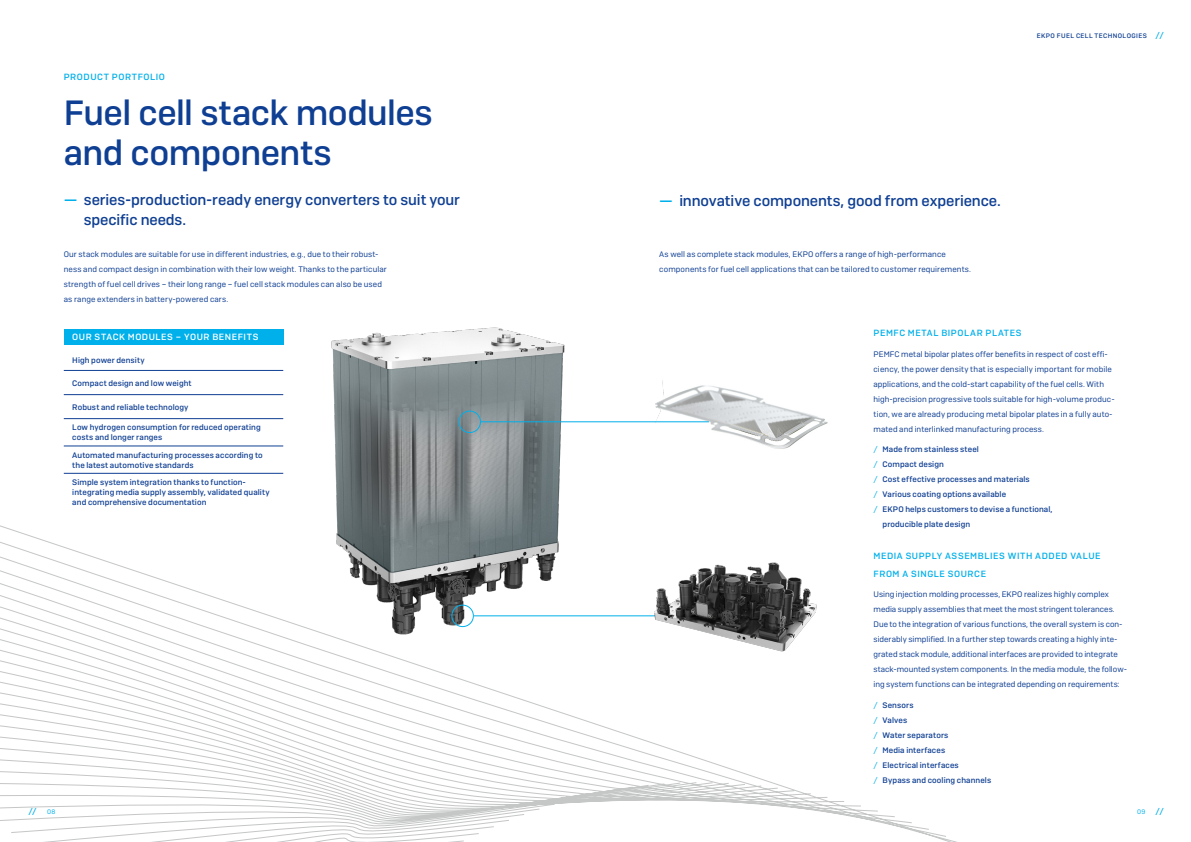
<style>
.page{position:relative;width:1191px;height:842px;background:#fff}
.page>*{position:absolute;margin:0;border:0;box-sizing:border-box;transform-origin:0 0}
.t1{font:500 35px/40px "Camber";letter-spacing:-.015em;color:#0f3f93}
.t2{font:500 15px/20px "Camber";letter-spacing:-.01em;color:#0f3f93}
.t3{font:500 9px/18px "Camber";letter-spacing:.065em;color:#00b0eb}
.t4{font:500 9px "Camber";letter-spacing:.06em;color:#fff}
.t5{font:8px/15px "Camber";letter-spacing:.01em;color:#0f3f93}
.t6{font:500 8px/15px "Camber";letter-spacing:.01em;color:#0f3f93}
.t7{font:500 8px "Camber";color:#00b0eb}
.t8{font:500 6.5px "Camber";letter-spacing:.065em;color:#0f3f93}
.t9{font:6.5px "Camber";color:#00b0eb}
.s1{color:#00b0eb}
.s2{font-size:8px;color:#00b0eb}
.s3{font-weight:400;color:#00b0eb}
</style>
<div class="page">
<svg style="left:0;top:369px;width:957px;height:473px"></svg>
<div style="left:64px;top:329px;width:219px;height:16px;background:#00b0eb"></div>
<hr style="left:64px;top:370px;width:219px;height:1px;background:#0f3f93">
<hr style="left:64px;top:394px;width:219px;height:1px;background:#0f3f93">
<hr style="left:64px;top:418px;width:219px;height:1px;background:#0f3f93">
<hr style="left:64px;top:446px;width:219px;height:1px;background:#0f3f93">
<hr style="left:64px;top:473px;width:219px;height:1px;background:#0f3f93">
<img style="left:656px;top:371px;width:175px;height:86px">
<img style="left:266px;top:327px;width:347px;height:366px">
<hr style="left:474px;top:616px;width:232px;height:1px;background:#00b0eb">
<div style="left:452px;top:605px;width:21px;height:22px;border:1px solid #00b0eb;border-radius:50%"></div>
<hr style="left:481px;top:422px;width:228px;height:1px;background:#00b0eb">
<div style="left:459px;top:411px;width:21px;height:22px;border:1px solid #00b0eb;border-radius:50%"></div>
<img style="left:620px;top:504px;width:225px;height:188px">
<p class="t3" style="left:64px;top:68px;width:103px">PRODUCT PORTFOLIO</p>
<h1 class="t1" style="left:64px;top:93px;width:370px">Fuel cell stack modules and components</h1>
<h2 class="t2" style="left:84px;top:190px;width:378px;text-indent:-20px"><span class="s1">—</span> series-production-ready energy converters to suit your specific needs.</h2>
<h2 class="t2" style="left:659px;top:190px;width:343px"><span class="s1">—</span> innovative components, good from experience.</h2>
<p class="t5" style="left:64px;top:247px;width:324px">Our stack modules are suitable for use in different industries, e.g., due to their robust&shy;ness and compact design in combination with their low weight. Thanks to the particular strength of fuel cell drives – their long range – fuel cell stack modules can also be used as range extenders in battery-powered cars.</p>
<p class="t5" style="left:659px;top:247px;width:313px">As well as complete stack modules, EKPO offers a range of high-performance components for fuel cell applications that can be tailored to customer requirements.</p>
<p class="t8" style="left:1036px;top:31px;width:129px">EKPO FUEL CELL TECHNOLOGIES <span class="s2">//</span></p>
<p class="t4" style="left:72px;top:332px;width:188px">OUR STACK MODULES – YOUR BENEFITS</p>
<p class="t6" style="left:72px;top:353px;width:74px">High power density</p>
<p class="t6" style="left:72px;top:375px;width:121px">Compact design and low weight</p>
<p class="t6" style="left:72px;top:399px;width:118px">Robust and reliable technology</p>
<p class="t6" style="left:72px;top:422px;width:190px;line-height:10px">Low hydrogen consumption for reduced operating costs and longer ranges</p>
<p class="t6" style="left:72px;top:450px;width:192px;line-height:10px">Automated manufacturing processes according to the latest automotive standards</p>
<p class="t6" style="left:72px;top:477px;width:199px;line-height:10px">Simple system integration thanks to function&shy;integrating media supply assembly, validated quality and comprehensive documentation</p>
<p class="t3" style="left:873px;top:324px;width:150px">PEMFC METAL BIPOLAR PLATES</p>
<p class="t5" style="left:873px;top:346px;width:243px">PEMFC metal bipolar plates offer benefits in respect of cost effi&shy;ciency, the power density that is especially important for mobile applications, and the cold-start capability of the fuel cells. With high-precision progressive tools suitable for high-volume produc&shy;tion, we are already producing metal bipolar plates in a fully auto&shy;mated and interlinked manufacturing process.</p>
<p class="t6" style="left:873px;top:442px;width:107px"><span class="s3">/</span> Made from stainless steel</p>
<p class="t6" style="left:873px;top:457px;width:72px"><span class="s3">/</span> Compact design</p>
<p class="t6" style="left:873px;top:472px;width:158px"><span class="s3">/</span> Cost effective processes and materials</p>
<p class="t6" style="left:873px;top:487px;width:134px"><span class="s3">/</span> Various coating options available</p>
<p class="t6" style="left:873px;top:502px;width:180px"><span class="s3">/</span> EKPO helps customers to devise a functional,</p>
<p class="t6" style="left:882px;top:517px;width:89px">producible plate design</p>
<p class="t3" style="left:873px;top:546px;width:228px">MEDIA SUPPLY ASSEMBLIES WITH ADDED VALUE<br>FROM A SINGLE SOURCE</p>
<p class="t5" style="left:873px;top:587px;width:255px">Using injection molding processes, EKPO realizes highly complex media supply assemblies that meet the most stringent tolerances.<br>Due to the integration of various functions, the overall system is con&shy;siderably simplified. In a further step towards creating a highly inte&shy;grated stack module, additional interfaces are provided to integrate stack-mounted system components. In the media module, the follow&shy;ing system functions can be integrated depending on requirements:</p>
<p class="t6" style="left:873px;top:697px;width:119px"><span class="s3">/</span> Sensors<br><span class="s3">/</span> Valves<br><span class="s3">/</span> Water separators<br><span class="s3">/</span> Media interfaces<br><span class="s3">/</span> Electrical interfaces<br><span class="s3">/</span> Bypass and cooling channels</p>
<p class="t7" style="left:28px;top:806px;width:10px">//</p>
<p class="t9" style="left:47px;top:808px;width:10px">08</p>
<p class="t9" style="left:1137px;top:808px;width:10px">09</p>
<p class="t7" style="left:1155px;top:806px;width:10px">//</p>
</div>
